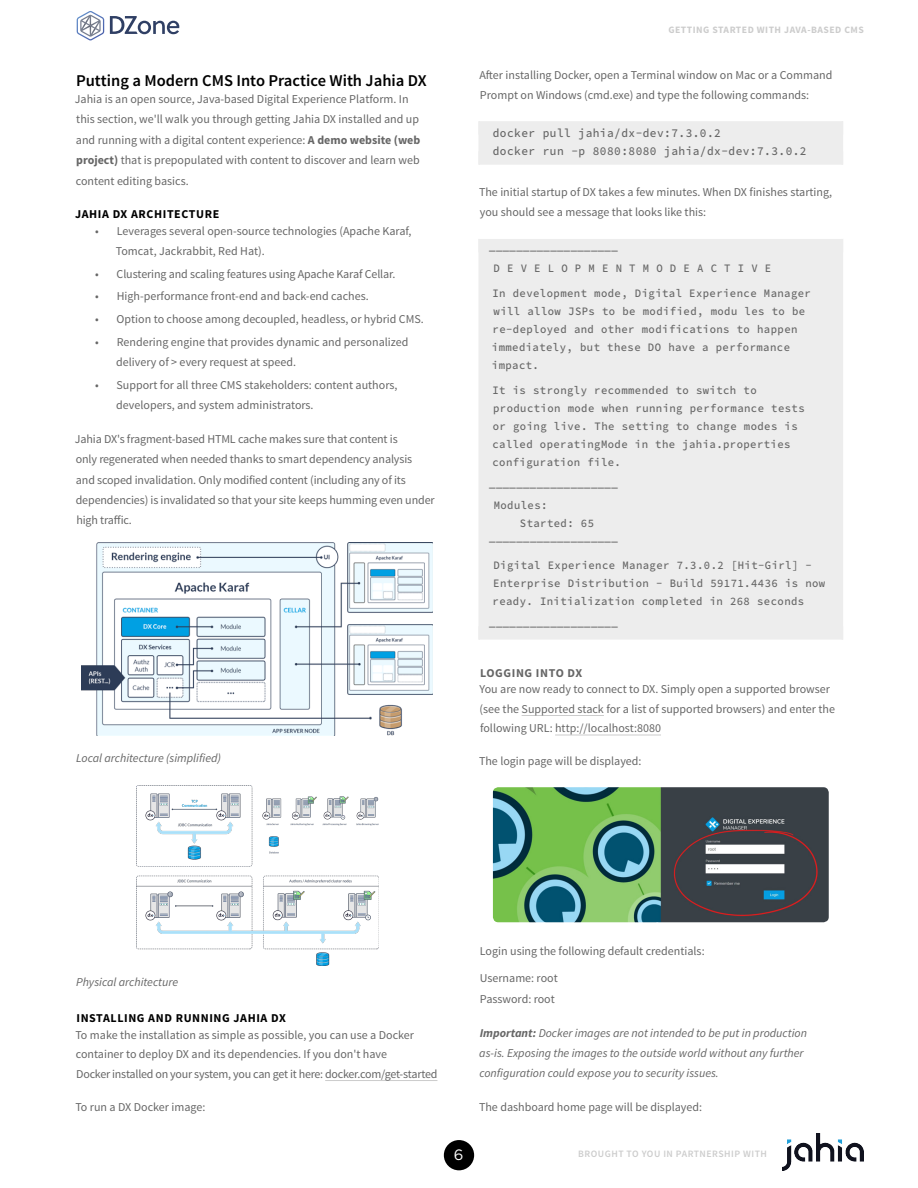
<style>
.page{position:relative;width:918px;height:1188px;background:#fff}
.page>*{position:absolute;margin:0;border:0;box-sizing:border-box;transform-origin:0 0}
.t1{font:600 16.5px "Source Sans Pro";color:#000}
.t2{font:15px "Gotham";color:#fff}
.t3{font:12px/20.4px "Source Sans Pro";color:#666}
.t4{font:italic 12px/20.4px "Source Sans Pro";color:#666}
.t5{font:500 12px/18px "Source Code Pro";letter-spacing:.04em;color:#666;scale:.93 1}
.t6{font:700 12px "Source Sans Pro";letter-spacing:.05em;color:#000}
.t7{font:700 12px "Source Sans Pro";letter-spacing:.05em;color:#666}
.t8{font:500 11.4px/18px "Source Code Pro";letter-spacing:.04em;color:#666;scale:.93 1}
.t9{font:700 9.75px "Source Sans Pro";letter-spacing:.05em;color:#ccc}
.t10{font:600 9.75px "Source Sans Pro";letter-spacing:.05em;color:#ccc}
.s1{font-weight:700}
</style>
<div class="page">
<div style="left:444px;top:1140px;width:30px;height:30px;background:#000;border-radius:50%"></div>
<svg style="left:77px;top:11px;width:27px;height:29px"></svg>
<svg style="left:110px;top:16px;width:69px;height:18px"></svg>
<img style="left:782px;top:1133px;width:82px;height:37px">
<hr style="left:325px;top:1080px;width:112px;height:1px;background:#ccc">
<img style="left:82px;top:542px;width:350px;height:194px">
<img style="left:136px;top:786px;width:242px;height:179px">
<div style="left:479px;top:128px;width:363px;height:30px;background:#ededed"></div>
<hr style="left:478px;top:121px;width:2px;height:44px;background:#ededed">
<hr style="left:842px;top:121px;width:1px;height:44px;background:#ededed">
<div style="left:478px;top:121px;width:365px;height:14px;background:#ededed"></div>
<div style="left:478px;top:151px;width:365px;height:14px;background:#ededed"></div>
<div style="left:479px;top:246px;width:363px;height:387px;background:#ededed"></div>
<hr style="left:478px;top:239px;width:2px;height:401px;background:#ededed">
<hr style="left:842px;top:239px;width:1px;height:401px;background:#ededed">
<div style="left:478px;top:239px;width:365px;height:13px;background:#ededed"></div>
<div style="left:478px;top:626px;width:365px;height:14px;background:#ededed"></div>
<hr style="left:522px;top:715px;width:82px;height:1px;background:#ccc">
<hr style="left:555px;top:735px;width:106px;height:1px;background:#ccc">
<img style="left:493px;top:787px;width:336px;height:135px">
<h1 class="t1" style="left:76px;top:70px;width:352px">Putting a Modern CMS Into Practice With Jahia DX</h1>
<p class="t3" style="left:75px;top:89px;width:347px">Jahia is an open source, Java-based Digital Experience Platform. In this section, we'll walk you through getting Jahia DX installed and up and running with a digital content experience: <span class="s1">A demo website (web project)</span> that is prepopulated with content to discover and learn web content editing basics.</p>
<p class="t6" style="left:75px;top:206px;width:146px">JAHIA DX ARCHITECTURE</p>
<p class="t3" style="left:116px;top:221px;width:297px;text-indent:-21px">• Leverages several open-source technologies (Apache Karaf,<br>Tomcat, Jackrabbit, Red Hat).</p>
<p class="t3" style="left:95px;top:264px;width:302px">• Clustering and scaling features using Apache Karaf Cellar.</p>
<p class="t3" style="left:95px;top:287px;width:275px">• High-performance front-end and back-end caches.</p>
<p class="t3" style="left:95px;top:309px;width:330px">• Option to choose among decoupled, headless, or hybrid CMS.</p>
<p class="t3" style="left:116px;top:332px;width:294px;text-indent:-21px">• Rendering engine that provides dynamic and personalized delivery of &gt; every request at speed.</p>
<p class="t3" style="left:116px;top:375px;width:283px;text-indent:-21px">• Support for all three CMS stakeholders: content authors, developers, and system administrators.</p>
<p class="t3" style="left:75px;top:429px;width:361px">Jahia DX's fragment-based HTML cache makes sure that content is<br>only regenerated when needed thanks to smart dependency analysis<br>and scoped invalidation. Only modified content (including any of its dependencies) is invalidated so that your site keeps humming even under high traffic.</p>
<p class="t4" style="left:76px;top:748px;width:146px">Local architecture (simplified)</p>
<p class="t9" style="left:668px;top:24px;width:197px">GETTING STARTED WITH JAVA-BASED CMS</p>
<p class="t3" style="left:480px;top:66px;width:354px;line-height:19.5px">After installing Docker, open a Terminal window on Mac or a Command<br>Prompt on Windows (cmd.exe) and type the following commands:</p>
<p class="t5" style="left:493px;top:124px;width:339px">docker pull jahia/dx-dev:7.3.0.2<br>docker run -p 8080:8080 jahia/dx-dev:7.3.0.2</p>
<p class="t3" style="left:479px;top:182px;width:355px">The initial startup of DX takes a few minutes. When DX finishes starting, you should see a message that looks like this:</p>
<p class="t8" style="left:494px;top:241px;width:300px;text-indent:-4px">———————————————————<br>D E V E L O P M E N T M O D E A C T I V E</p>
<p class="t8" style="left:492px;top:284px;width:345px">In development mode, Digital Experience Manager will allow JSPs to be modified, modu les to be re-deployed and other modifications to happen immediately, but these DO have a performance impact.</p>
<p class="t8" style="left:492px;top:381px;width:337px">It is strongly recommended to switch to production mode when running performance tests or going live. The setting to change modes is called operatingMode in the jahia.properties configuration file.</p>
<p class="t8" style="left:489px;top:478px;width:140px">———————————————————</p>
<p class="t8" style="left:494px;top:496px;width:59px">Modules:</p>
<p class="t8" style="left:520px;top:514px;width:81px">Started: 65</p>
<p class="t8" style="left:489px;top:532px;width:140px">———————————————————</p>
<p class="t8" style="left:493px;top:556px;width:359px">Digital Experience Manager 7.3.0.2 [Hit-Girl] -<br>Enterprise Distribution - Build 59171.4436 is now ready. Initialization completed in 268 seconds</p>
<p class="t8" style="left:489px;top:617px;width:140px">———————————————————</p>
<p class="t7" style="left:480px;top:665px;width:104px">LOGGING INTO DX</p>
<p class="t3" style="left:480px;top:679px;width:357px;line-height:19.5px">You are now ready to connect to DX. Simply open a supported browser (see the Supported stack for a list of supported browsers) and enter the following URL: http://localhost:8080</p>
<p class="t3" style="left:479px;top:751px;width:164px">The login page will be displayed:</p>
<p class="t4" style="left:76px;top:972px;width:103px">Physical architecture</p>
<p class="t6" style="left:76px;top:1010px;width:211px">INSTALLING AND RUNNING JAHIA DX</p>
<p class="t3" style="left:75px;top:1025px;width:364px;line-height:19.5px">To make the installation as simple as possible, you can use a Docker container to deploy DX and its dependencies. If you don't have<br>Docker installed on your system, you can get it here: docker.com/get-started</p>
<p class="t3" style="left:75px;top:1097px;width:132px">To run a DX Docker image:</p>
<p class="t3" style="left:480px;top:941px;width:226px">Login using the following default credentials:</p>
<p class="t3" style="left:480px;top:968px;width:79px">Username: root<br>Password: root</p>
<p class="t4" style="left:479px;top:1022px;width:329px"><span class="s1">Important:</span> Docker images are not intended to be put in production as-is. Exposing the images to the outside world without any further configuration could expose you to security issues.</p>
<p class="t3" style="left:479px;top:1097px;width:225px">The dashboard home page will be displayed:</p>
<p class="t2" style="left:454px;top:1146px;width:11px">6</p>
<p class="t10" style="left:578px;top:1148px;width:190px">BROUGHT TO YOU IN PARTNERSHIP WITH</p>
</div>
